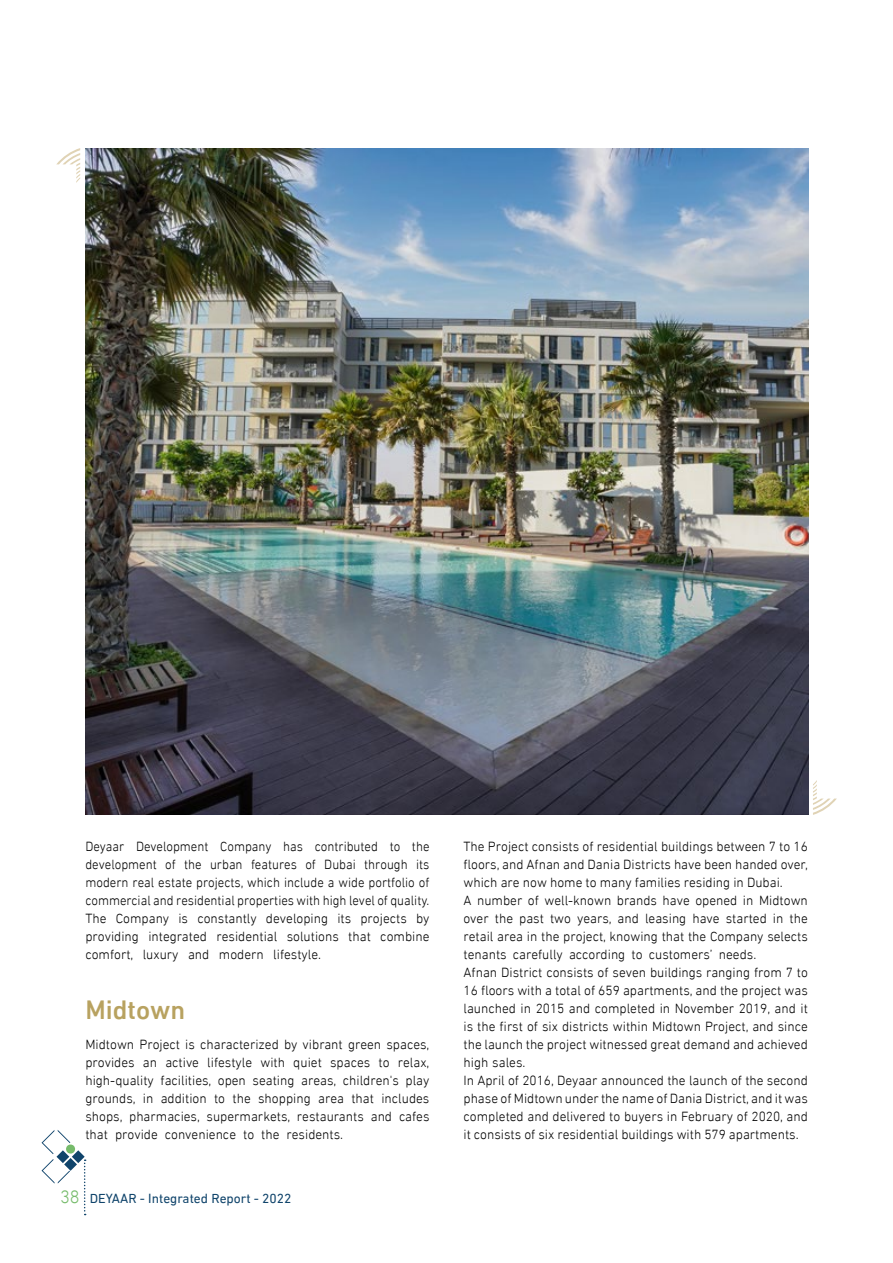
<style>
.page{position:relative;width:893px;height:1263px;background:#fff}
.page>*{position:absolute;margin:0;border:0;box-sizing:border-box;transform-origin:0 0}
.t1{font:500 27px "DIN Next LT Arabic";color:#b8a260}
.t2{font:13.5px/18px "ntaqat";color:#000;text-align:justify}
.t3{font:13.5px/18px "ntaqat";color:#000;text-align:justify;scale:.96 1}
.t4{font:13.5px "DIN Next LT Arabic";color:#10446b}
.s1{font-family:"ntaqat";font-size:18.45px;color:#75bb6a}
</style>
<div class="page">
<svg style="left:42px;top:1130px;width:44px;height:85px"></svg>
<img style="left:85px;top:149px;width:723px;height:666px">
<svg style="left:813px;top:780px;width:24px;height:35px"></svg>
<svg style="left:56px;top:148px;width:24px;height:35px"></svg>
<p class="t3" style="left:85px;top:837px;width:360px">Deyaar Development Company has contributed to the development of the urban features of Dubai through its modern real estate projects, which include a wide portfolio of commercial and residential properties with high level of quality.<br>The Company is constantly developing its projects by providing integrated residential solutions that combine comfort, luxury and modern lifestyle.</p>
<h1 class="t1" style="left:85px;top:994px;width:102px">Midtown</h1>
<p class="t2" style="left:85px;top:1035px;width:346px">Midtown Project is characterized by vibrant green spaces, provides an active lifestyle with quiet spaces to relax, high-quality facilities, open seating areas, children's play grounds, in addition to the shopping area that includes shops, pharmacies, supermarkets, restaurants and cafes that provide convenience to the residents.</p>
<p class="t4" style="left:60px;top:1190px;width:233px"><span class="s1">38</span> DEYAAR - Integrated Report - 2022</p>
<p class="t2" style="left:463px;top:837px;width:346px;text-align:left">The Project consists of residential buildings between 7 to 16 floors, and Afnan and Dania Districts have been handed over, which are now home to many families residing in Dubai.<br>A number of well-known brands have opened in Midtown over the past two years, and leasing have started in the retail area in the project, knowing that the Company selects tenants carefully according to customers’ needs.<br>Afnan District consists of seven buildings ranging from 7 to 16 floors with a total of 659 apartments, and the project was launched in 2015 and completed in November 2019, and it is the first of six districts within Midtown Project, and since the launch the project witnessed great demand and achieved high sales.<br>In April of 2016, Deyaar announced the launch of the second phase of Midtown under the name of Dania District, and it was completed and delivered to buyers in February of 2020, and it consists of six residential buildings with 579 apartments.</p>
</div>
